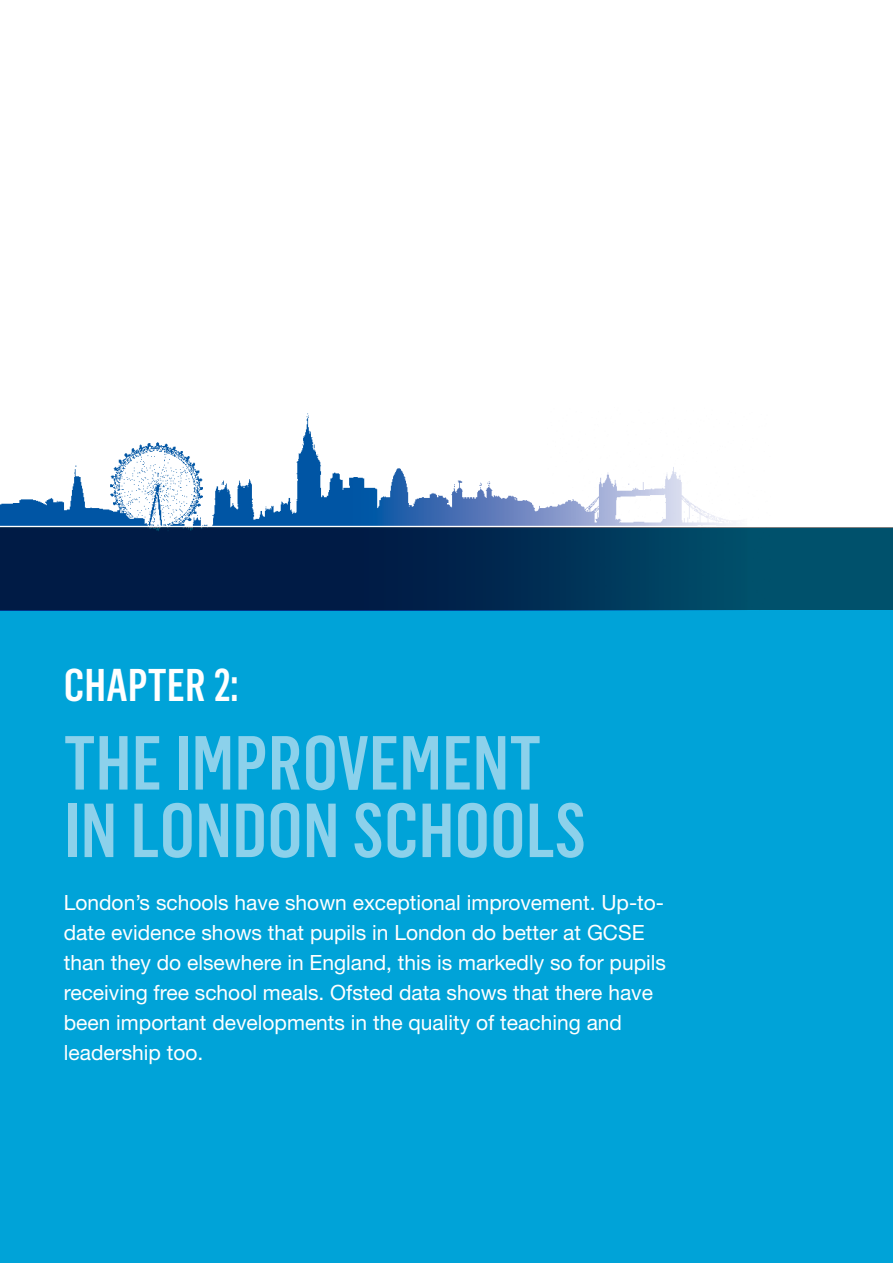
<style>
.page{position:relative;width:893px;height:1263px;background:#00a3d8}
.page>*{position:absolute;margin:0;border:0;box-sizing:border-box;transform-origin:0 0}
.t1{font:500 condensed 75px/67.5px "Flama";color:#8cd1eb}
.t2{font:500 condensed 45px "Flama";color:#fff}
.t3{font:21px/30px "Helvetica Neue LT";color:#fff}
</style>
<div class="page">
<div style="left:0;top:0;width:893px;height:527px;background:#fff"></div>
<img style="left:0;top:413px;width:733px;height:113px">
<div style="left:0;top:527px;width:893px;height:83px;background:linear-gradient(to right,#000b3a,#00506c)"></div>
<h2 class="t2" style="left:64px;top:659px;width:176px">CHAPTER 2:</h2>
<h1 class="t1" style="left:64px;top:728px;width:524px">THE IMPROVEMENT<br>IN LONDON SCHOOLS</h1>
<p class="t3" style="left:64px;top:887px;width:604px">London’s schools have shown exceptional improvement. Up-to&shy;date evidence shows that pupils in London do better at GCSE than they do elsewhere in England, this is markedly so for pupils receiving free school meals. Ofsted data shows that there have been important developments in the quality of teaching and leadership too.</p>
</div>
